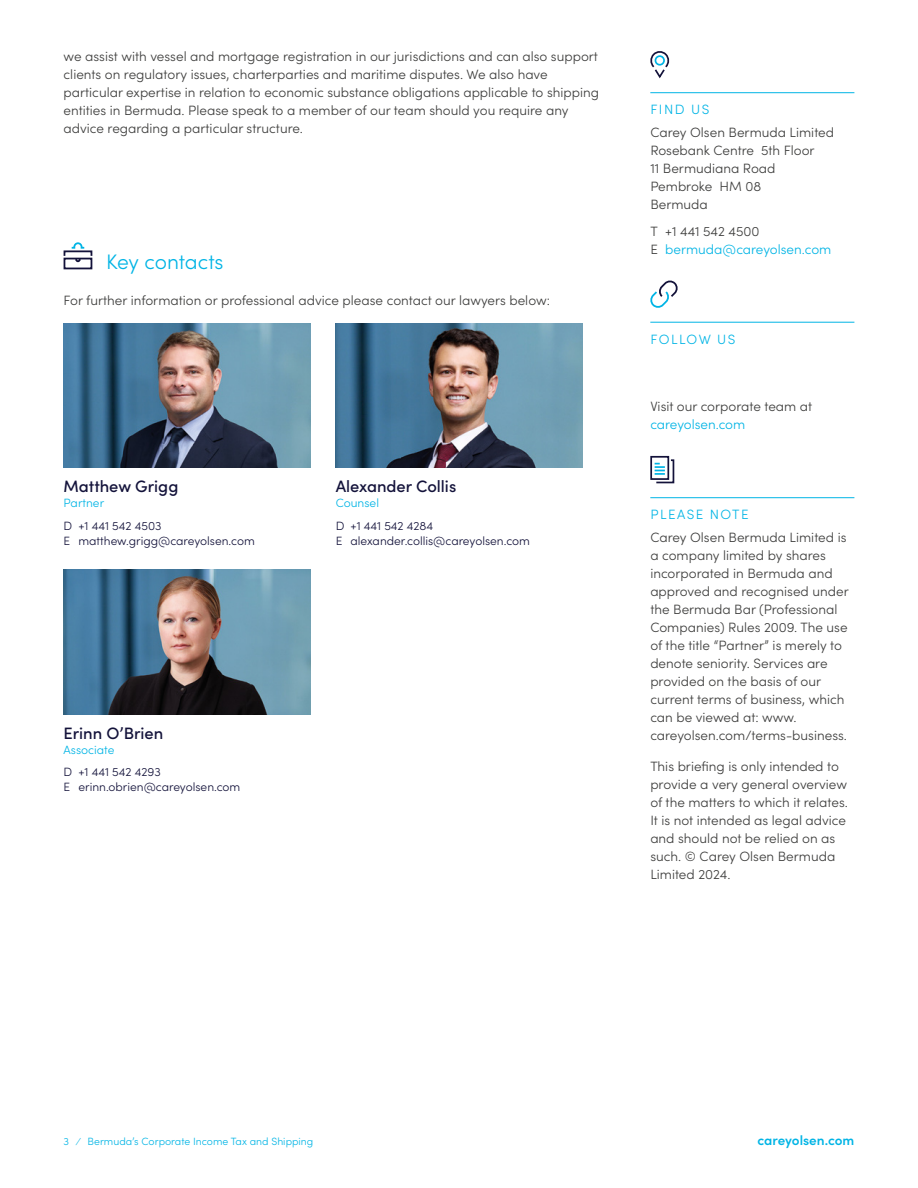
<style>
.page{position:relative;width:918px;height:1188px;background:#fff}
.page>*{position:absolute;margin:0;border:0;box-sizing:border-box;transform-origin:0 0}
.t1{font:300 21px "Sofia Pro";letter-spacing:-.005em;color:#00b4e5}
.t2{font:500 16.5px "Sofia Pro";color:#13123a}
.t3{font:300 13.5px/18px "Sofia Pro";color:#3c3c3b}
.t4{font:300 13.5px/18px "Sofia Pro";color:#00b4e5}
.t5{font:600 13.5px "Sofia Pro";color:#00b4e5}
.t6{font:300 13.5px "Sofia Pro";letter-spacing:.11em;color:#00b4e5}
.t7{font:300 13.5px "Sofia Pro";letter-spacing:.105em;color:#00b4e5}
.t8{font:300 12px/15px "Sofia Pro";color:#13123a}
.t9{font:300 12px "Sofia Pro";color:#00b4e5}
.t10{font:300 10.5px "Sofia Pro";color:#00b4e5}
.s1{color:#3c3c3b}
</style>
<div class="page">
<svg style="left:63px;top:257px;width:30px;height:13px"></svg>
<svg style="left:71px;top:242px;width:14px;height:7px"></svg>
<div style="left:64px;top:250px;width:28px;height:7px;border:2px solid #13123a"></div>
<img style="left:64px;top:323px;width:246px;height:145px">
<img style="left:336px;top:323px;width:246px;height:145px">
<img style="left:64px;top:570px;width:246px;height:144px">
<hr style="left:650px;top:92px;width:204px;height:1px;background:#00b4e5">
<hr style="left:650px;top:322px;width:204px;height:1px;background:#00b4e5">
<hr style="left:650px;top:497px;width:204px;height:1px;background:#00b4e5">
<svg style="left:650px;top:51px;width:20px;height:28px"></svg>
<div style="left:655px;top:55px;width:10px;height:11px;border:2px solid #00b4e5;border-radius:50%"></div>
<svg style="left:650px;top:280px;width:28px;height:28px"></svg>
<div style="left:650px;top:456px;width:19px;height:24px;border:2px solid #13123a"></div>
<svg style="left:655px;top:459px;width:20px;height:25px"></svg>
<p class="t3" style="left:64px;top:46px;width:537px">we assist with vessel and mortgage registration in our jurisdictions and can also support clients on regulatory issues, charterparties and maritime disputes. We also have particular expertise in relation to economic substance obligations applicable to shipping entities in Bermuda. Please speak to a member of our team should you require any advice regarding a particular structure.</p>
<h1 class="t1" style="left:106px;top:247px;width:119px">Key contacts</h1>
<p class="t3" style="left:64px;top:291px;width:488px">For further information or professional advice please contact our lawyers below:</p>
<p class="t2" style="left:64px;top:474px;width:116px">Matthew Grigg</p>
<p class="t9" style="left:64px;top:494px;width:42px">Partner</p>
<p class="t8" style="left:64px;top:517px;width:193px">D +1 441 542 4503<br>E matthew.grigg@careyolsen.com</p>
<p class="t2" style="left:64px;top:721px;width:101px">Erinn O’Brien</p>
<p class="t9" style="left:64px;top:741px;width:52px">Associate</p>
<p class="t8" style="left:64px;top:764px;width:178px">D +1 441 542 4293<br>E erinn.obrien@careyolsen.com</p>
<p class="t2" style="left:336px;top:474px;width:122px">Alexander Collis</p>
<p class="t9" style="left:336px;top:494px;width:45px">Counsel</p>
<p class="t8" style="left:336px;top:517px;width:196px">D +1 441 542 4284<br>E alexander.collis@careyolsen.com</p>
<p class="t4" style="left:650px;top:100px;width:60px">FIND US</p>
<p class="t3" style="left:650px;top:122px;width:185px">Carey Olsen Bermuda Limited<br>Rosebank Centre 5th Floor<br>11 Bermudiana Road<br>Pembroke HM 08<br>Bermuda</p>
<p class="t4" style="left:650px;top:221px;width:183px"><span class="s1">T +1 441 542 4500<br>E</span> bermuda@careyolsen.com</p>
<p class="t7" style="left:650px;top:329px;width:86px">FOLLOW US</p>
<p class="t3" style="left:650px;top:397px;width:163px">Visit our corporate team at</p>
<p class="t4" style="left:650px;top:415px;width:97px">careyolsen.com</p>
<p class="t6" style="left:650px;top:505px;width:100px">PLEASE NOTE</p>
<p class="t3" style="left:650px;top:527px;width:200px">Carey Olsen Bermuda Limited is a company limited by shares incorporated in Bermuda and approved and recognised under the Bermuda Bar (Professional<br>Companies) Rules 2009. The use of the title “Partner” is merely to denote seniority. Services are provided on the basis of our current terms of business, which can be viewed at: www. careyolsen.com/terms-business.</p>
<p class="t3" style="left:650px;top:757px;width:199px">This briefing is only intended to provide a very general overview of the matters to which it relates.<br>It is not intended as legal advice and should not be relied on as such. © Carey Olsen Bermuda<br>Limited 2024.</p>
<p class="t10" style="left:64px;top:1134px;width:251px">3 ⁄ Bermuda’s Corporate Income Tax and Shipping</p>
<p class="t5" style="left:757px;top:1131px;width:98px">careyolsen.com</p>
</div>
